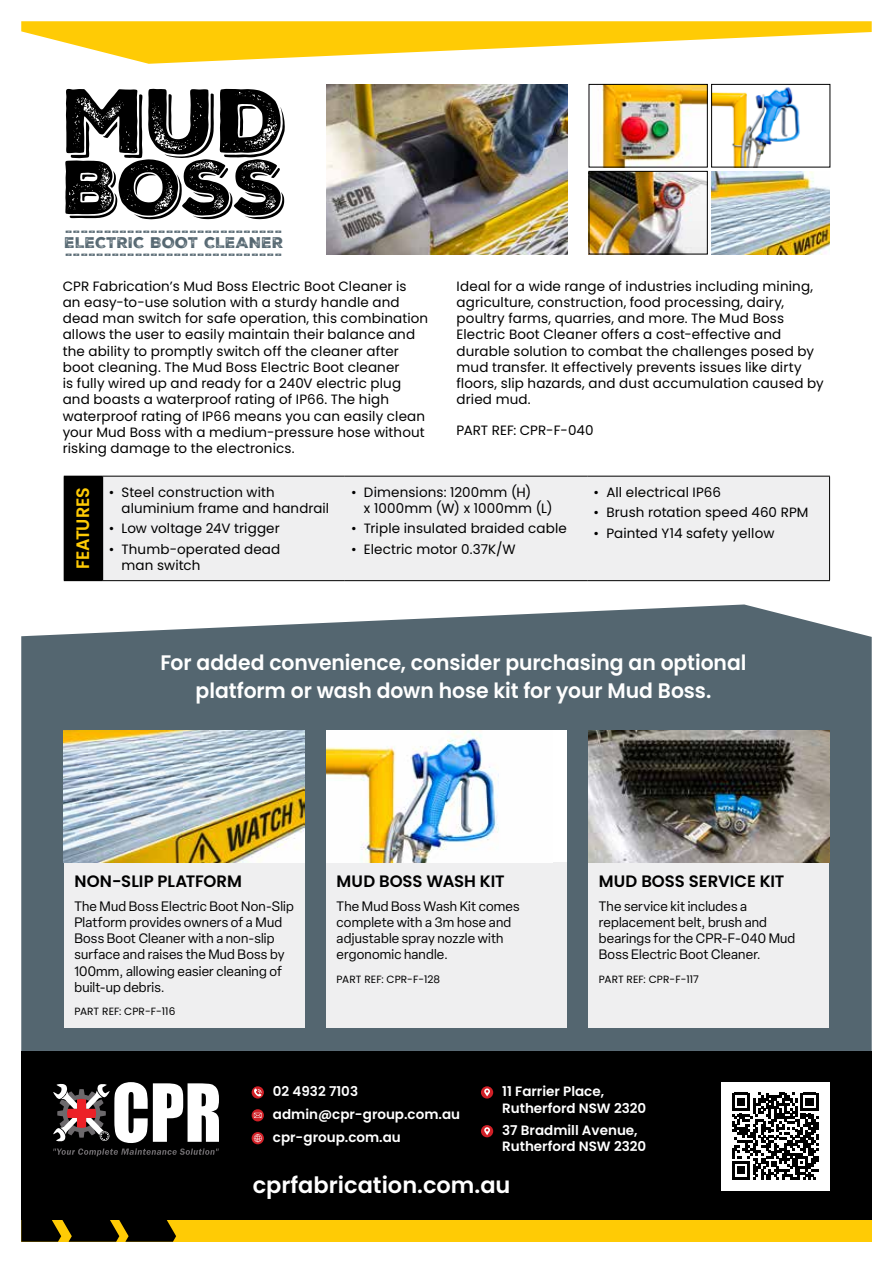
<style>
.page{position:relative;width:893px;height:1263px;background:#fff}
.page>*{position:absolute;margin:0;border:0;box-sizing:border-box;transform-origin:0 0}
.t1{font:88.05px "Nexa Rust Sans Black Shadow 2";color:#000}
.t2{font:74.1px "Nexa Rust Sans Black Shadow 2";color:#000}
.t3{font:600 22.5px "Poppins";color:#fff}
.t4{font:600 21px/27.6px "Poppins";letter-spacing:-.005em;color:#fff;text-align:center}
.t5{font:600 18px "Poppins";letter-spacing:-.01em;color:#ffcb05}
.t6{font:600 16.5px "Poppins";color:#000}
.t7{font:15px/11.7px "Nexa Rust Sans Black 2";color:#546670;text-align:justify}
.t8{font:13.5px/16.2px "Poppins";letter-spacing:.01em;color:#000}
.t9{font:13.5px/16.2px "Elza";letter-spacing:.015em;color:#000}
.t10{font:600 13.5px/23px "Poppins";color:#fff}
.t11{font:10.5px "Poppins";letter-spacing:.01em;color:#000}
</style>
<div class="page">
<div style="left:21px;top:1051px;width:851px;height:191px;background:#000"></div>
<svg style="left:21px;top:21px;width:851px;height:43px"></svg>
<svg style="left:21px;top:604px;width:851px;height:447px;background:#62737c"></svg>
<svg style="left:53px;top:1082px;width:166px;height:74px"></svg>
<svg style="left:252px;top:1086px;width:12px;height:12px"></svg>
<svg style="left:254px;top:1088px;width:8px;height:8px"></svg>
<svg style="left:252px;top:1109px;width:12px;height:12px"></svg>
<svg style="left:254px;top:1113px;width:8px;height:5px"></svg>
<svg style="left:252px;top:1132px;width:12px;height:12px"></svg>
<svg style="left:254px;top:1134px;width:8px;height:8px"></svg>
<div style="left:481px;top:1086px;width:12px;height:12px;background:#d12027;border-radius:50%"></div>
<svg style="left:484px;top:1088px;width:6px;height:8px"></svg>
<div style="left:481px;top:1125px;width:12px;height:12px;background:#d12027;border-radius:50%"></div>
<svg style="left:484px;top:1127px;width:6px;height:8px"></svg>
<div style="left:64px;top:862px;width:241px;height:166px;background:#efeff0"></div>
<img style="left:64px;top:730px;width:241px;height:132px">
<div style="left:588px;top:862px;width:241px;height:166px;background:#efeff0"></div>
<img style="left:588px;top:730px;width:241px;height:132px">
<div style="left:326px;top:862px;width:241px;height:166px;background:#efeff0"></div>
<div style="left:326px;top:730px;width:241px;height:132px;background:#fff"></div>
<img style="left:326px;top:730px;width:173px;height:132px">
<div style="left:721px;top:1082px;width:108px;height:108px;background:#fff"></div>
<svg style="left:732px;top:1093px;width:87px;height:86px"></svg>
<div style="left:64px;top:476px;width:38px;height:105px;background:#000"></div>
<div style="left:103px;top:477px;width:726px;height:103px;background:#efeff0"></div>
<hr style="left:102px;top:476px;width:1px;height:104px;background:#000">
<hr style="left:102px;top:476px;width:243px;height:1px;background:#000">
<hr style="left:345px;top:476px;width:242px;height:1px;background:#000">
<hr style="left:587px;top:476px;width:243px;height:1px;background:#000">
<hr style="left:829px;top:476px;width:1px;height:104px;background:#000">
<hr style="left:102px;top:580px;width:243px;height:1px;background:#000">
<hr style="left:345px;top:580px;width:242px;height:1px;background:#000">
<hr style="left:587px;top:580px;width:243px;height:1px;background:#000">
<img style="left:326px;top:84px;width:241px;height:170px">
<img style="left:602px;top:86px;width:104px;height:79px">
<div style="left:589px;top:84px;width:119px;height:83px;border:1px solid #000"></div>
<img style="left:713px;top:87px;width:87px;height:78px">
<div style="left:711px;top:84px;width:119px;height:83px;border:1px solid #000"></div>
<img style="left:591px;top:173px;width:115px;height:79px">
<div style="left:589px;top:171px;width:119px;height:83px;border:1px solid #000"></div>
<img style="left:712px;top:171px;width:118px;height:83px">
<div style="left:21px;top:1220px;width:851px;height:22px;background:#ffcb05"></div>
<svg style="left:21px;top:1220px;width:155px;height:22px;background:#292100"></svg>
<h1 class="t1" style="left:62px;top:61px;width:225px">MUD</h1>
<h2 class="t2" style="left:62px;top:137px;width:225px">BOSS</h2>
<p class="t7" style="left:64px;top:225px;width:221px">---------------------------- ELECTRIC BOOT CLEANER ----------------------------</p>
<p class="t8" style="left:63px;top:278px;width:367px">CPR Fabrication’s Mud Boss Electric Boot Cleaner is<br>an easy-to-use solution with a sturdy handle and dead man switch for safe operation, this combination allows the user to easily maintain their balance and the ability to promptly switch off the cleaner after boot cleaning. The Mud Boss Electric Boot cleaner<br>is fully wired up and ready for a 240V electric plug and boasts a waterproof rating of IP66. The high waterproof rating of IP66 means you can easily clean your Mud Boss with a medium-pressure hose without risking damage to the electronics.</p>
<p class="t8" style="left:457px;top:278px;width:369px">Ideal for a wide range of industries including mining, agriculture, construction, food processing, dairy, poultry farms, quarries, and more. The Mud Boss Electric Boot Cleaner offers a cost-effective and durable solution to combat the challenges posed by mud transfer. It effectively prevents issues like dirty floors, slip hazards, and dust accumulation caused by dried mud.</p>
<p class="t8" style="left:457px;top:423px;width:138px">PART REF: CPR-F-040</p>
<h3 class="t5" style="left:72px;top:569px;width:84px;rotate:-90deg">FEATURES</h3>
<p class="t8" style="left:122px;top:484px;width:209px;text-indent:-13px">• Steel construction with aluminium frame and handrail</p>
<p class="t8" style="left:109px;top:521px;width:173px">• Low voltage 24V trigger</p>
<p class="t8" style="left:122px;top:541px;width:160px;text-indent:-13px">• Thumb-operated dead man switch</p>
<p class="t8" style="left:364px;top:484px;width:190px;text-indent:-13px">• Dimensions: 1200mm (H)<br>x 1000mm (W) x 1000mm (L)</p>
<p class="t8" style="left:351px;top:521px;width:217px">• Triple insulated braided cable</p>
<p class="t8" style="left:351px;top:541px;width:166px">• Electric motor 0.37K/W</p>
<p class="t8" style="left:594px;top:484px;width:129px">• All electrical IP66</p>
<p class="t8" style="left:594px;top:504px;width:216px">• Brush rotation speed 460 RPM</p>
<p class="t8" style="left:594px;top:525px;width:182px">• Painted Y14 safety yellow</p>
<h3 class="t4" style="left:160px;top:649px;width:587px">For added convenience, consider purchasing an optional platform or wash down hose kit for your Mud Boss.</h3>
<p class="t6" style="left:74px;top:872px;width:169px">NON-SLIP PLATFORM</p>
<p class="t9" style="left:74px;top:898px;width:221px">The Mud Boss Electric Boot Non-Slip<br>Platform provides owners of a Mud<br>Boss Boot Cleaner with a non-slip surface and raises the Mud Boss by<br>100mm, allowing easier cleaning of built-up debris.</p>
<p class="t11" style="left:74px;top:1005px;width:102px">PART REF: CPR-F-116</p>
<p class="t6" style="left:337px;top:872px;width:170px">MUD BOSS WASH KIT</p>
<p class="t9" style="left:337px;top:898px;width:185px">The Mud Boss Wash Kit comes complete with a 3m hose and adjustable spray nozzle with ergonomic handle.</p>
<p class="t11" style="left:337px;top:973px;width:105px">PART REF: CPR-F-128</p>
<p class="t6" style="left:599px;top:872px;width:187px">MUD BOSS SERVICE KIT</p>
<p class="t9" style="left:599px;top:898px;width:198px">The service kit includes a replacement belt, brush and bearings for the CPR-F-040 Mud<br>Boss Electric Boot Cleaner.</p>
<p class="t11" style="left:599px;top:973px;width:101px">PART REF: CPR-F-117</p>
<p class="t10" style="left:273px;top:1080px;width:189px">02 4932 7103 admin@cpr-group.com.au cpr-group.com.au</p>
<p class="t10" style="left:502px;top:1083px;width:146px;line-height:16.2px">11 Farrier Place,<br>Rutherford NSW 2320</p>
<p class="t10" style="left:502px;top:1122px;width:146px;line-height:16.2px">37 Bradmill Avenue,<br>Rutherford NSW 2320</p>
<h3 class="t3" style="left:253px;top:1171px;width:259px">cprfabrication.com.au</h3>
</div>
